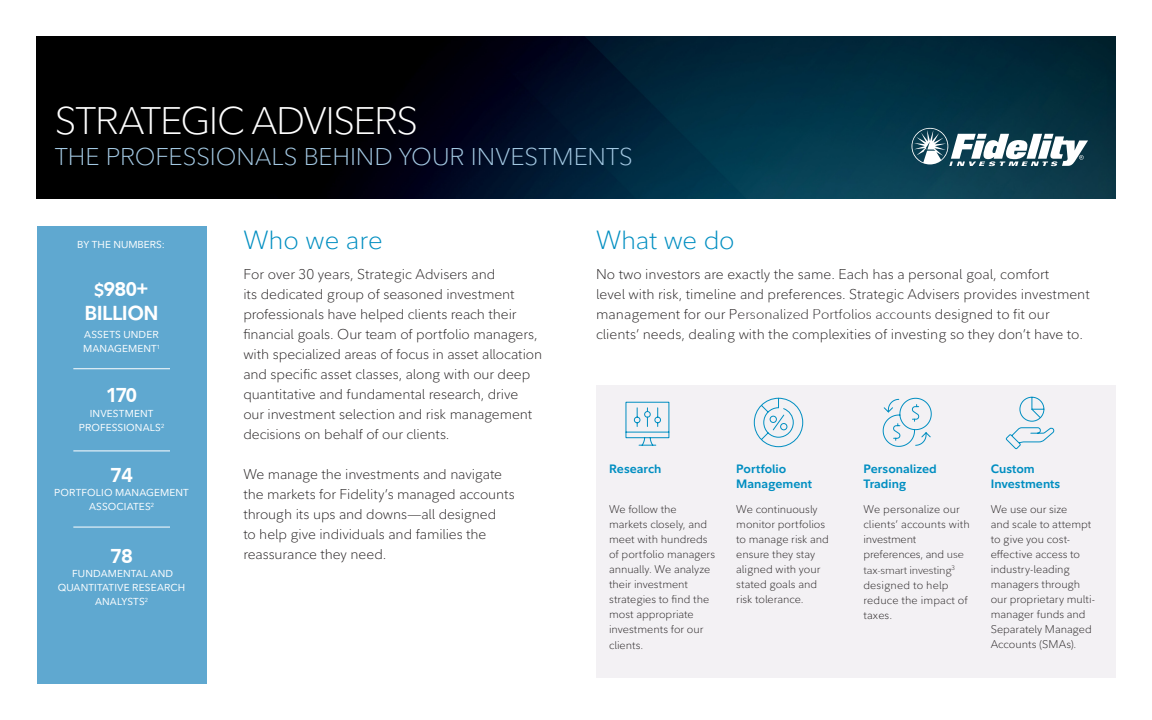
<style>
.page{position:relative;width:1152px;height:720px;background:#fff}
.page>*{position:absolute;margin:0;border:0;box-sizing:border-box;transform-origin:0 0}
.t1{font:300 38px "Fidelity Sans";letter-spacing:-.04em;color:#fff}
.t2{font:300 26px "Fidelity Sans";color:#008ec1}
.t3{font:300 24px "Fidelity Sans";color:#a3c8e2}
.t4{font:700 20px/24px "Fidelity Sans";letter-spacing:-.025em;color:#fff;text-align:center}
.t5{font:700 20px "Fidelity Sans";color:#fff}
.t6{font:300 14px/20px "Fidelity Sans";color:#231f20}
.t7{font:700 12px/15px "Fidelity Sans";color:#008ec1}
.t8{font:300 11px/15px "Fidelity Sans";letter-spacing:-.005em;color:#231f20}
.t9{font:10px/14px "Fidelity Sans";letter-spacing:.015em;color:#fff;text-align:center}
.s1{font-size:17px}
.s2{font-style:inherit}
</style>
<div class="page">
<div style="left:37px;top:227px;width:170px;height:457px;background:#5fa8d0"></div>
<img style="left:36px;top:36px;width:1080px;height:163px">
<svg style="left:912px;top:128px;width:176px;height:38px"></svg>
<hr style="left:73px;top:368px;width:97px;height:1px;background:#fff">
<hr style="left:73px;top:451px;width:97px;height:1px;background:#fff">
<hr style="left:73px;top:527px;width:97px;height:1px;background:#fff">
<div style="left:596px;top:385px;width:520px;height:292px;background:#f3f1f4"></div>
<svg style="left:882px;top:398px;width:50px;height:49px"></svg>
<svg style="left:625px;top:401px;width:45px;height:45px"></svg>
<svg style="left:754px;top:398px;width:49px;height:49px"></svg>
<svg style="left:1005px;top:396px;width:50px;height:54px"></svg>
<p class="t1" style="left:55px;top:96px;width:365px">STRATEGIC ADVISERS</p>
<p class="t3" style="left:55px;top:141px;width:580px">THE PROFESSIONALS BEHIND YOUR INVESTMENTS</p>
<p class="t9" style="left:77px;top:237px;width:89px">BY THE NUMBERS:</p>
<p class="t4" style="left:84px;top:276px;width:76px"><span class="s1">$</span>9<span class="s2">8</span>0+<br>BILLION</p>
<p class="t9" style="left:83px;top:327px;width:78px;text-align:left">ASSETS UNDER<br>MANAGEMENT<sup>1</sup></p>
<p class="t4" style="left:106px;top:382px;width:32px">17<span class="s2">0</span></p>
<p class="t9" style="left:79px;top:407px;width:87px">INVESTMENT<br>PROFESSIONALS<sup>2</sup></p>
<p class="t4" style="left:110px;top:462px;width:24px">7<span class="s2">4</span></p>
<p class="t9" style="left:54px;top:485px;width:136px">PORTFOLIO MANAGEMENT<br>ASSOCIATES<sup>2</sup></p>
<p class="t5" style="left:110px;top:543px;width:24px">78</p>
<p class="t9" style="left:58px;top:567px;width:129px">FUNDAMENTAL AND<br>QUANTITATIVE RESEARCH<br>ANALYSTS<sup>2</sup></p>
<p class="t2" style="left:243px;top:223px;width:141px">Who we are</p>
<p class="t6" style="left:243px;top:264px;width:300px">For over 30 years, Strategic Advisers and<br>its dedicated group of seasoned investment professionals have helped clients reach their financial goals. Our team of portfolio managers, with specialized areas of focus in asset allocation and specific asset classes, along with our deep quantitative and fundamental research, drive our investment selection and risk management decisions on behalf of our clients.</p>
<p class="t6" style="left:243px;top:465px;width:273px">We manage the investments and navigate the markets for Fidelity’s managed accounts through its ups and downs—all designed<br>to help give individuals and families the reassurance they need.</p>
<p class="t2" style="left:596px;top:223px;width:140px">What we do</p>
<p class="t6" style="left:596px;top:265px;width:495px">No two investors are exactly the same. Each has a personal goal, comfort<br>level with risk, timeline and preferences. Strategic Advisers provides investment management for our Personalized Portfolios accounts designed to fit our clients’ needs, dealing with the complexities of investing so they don’t have to.</p>
<p class="t7" style="left:609px;top:461px;width:54px">Research</p>
<p class="t8" style="left:609px;top:502px;width:108px">We follow the markets closely, and meet with hundreds of portfolio managers annually. We analyze their investment strategies to find the most appropriate investments for our</p>
<p class="t8" style="left:609px;top:638px;width:36px">clients.</p>
<p class="t7" style="left:736px;top:461px;width:77px">Portfolio<br>Management</p>
<p class="t8" style="left:736px;top:502px;width:94px">We continuously monitor portfolios to manage risk and ensure they stay aligned with your stated goals and risk tolerance.</p>
<p class="t7" style="left:864px;top:461px;width:75px">Personalized<br>Trading</p>
<p class="t8" style="left:864px;top:502px;width:108px">We personalize our clients’ accounts with investment preferences, and use tax-smart investing<sup>3 </sup>designed to help reduce the impact of taxes.</p>
<p class="t7" style="left:991px;top:461px;width:71px">Custom<br>Investments</p>
<p class="t8" style="left:991px;top:502px;width:106px">We use our size<br>and scale to attempt to give you cost&shy;effective access to industry-leading managers through our proprietary multi&shy;manager funds and<br>Separately Managed<br>Accounts (SMAs).</p>
</div>
